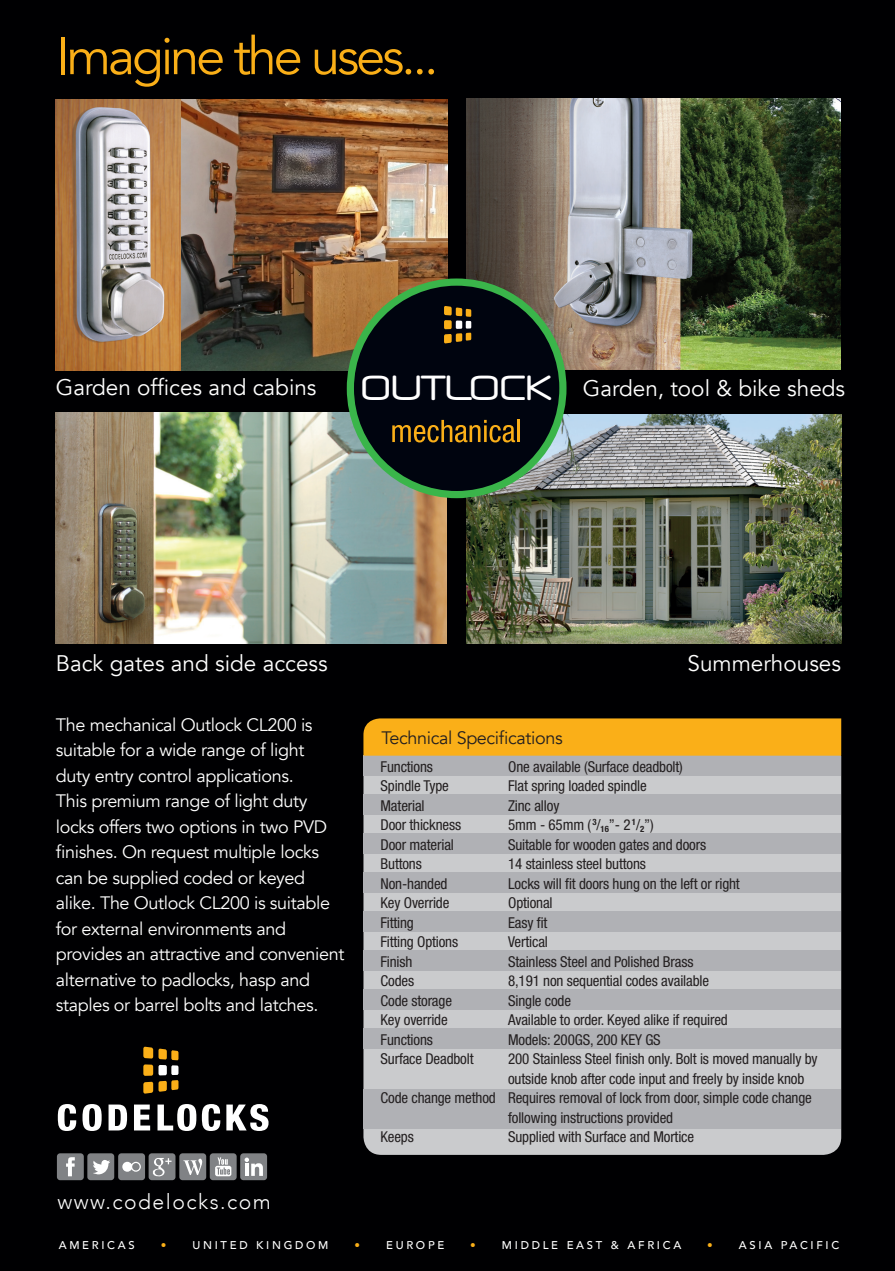
<style>
.page{position:relative;width:895px;height:1271px;background:#fff}
.page>*{position:absolute;margin:0;border:0;box-sizing:border-box;transform-origin:0 0}
.t1{font:52.2px "Avenir";letter-spacing:-.06em;color:#faaf18}
.t2{font:34.8px "Neuropol X";letter-spacing:-.08em;color:#fff;scale:.94 1}
.t3{font:22.5px "Avenir";color:#fff}
.t4{font:300 21.15px "Avenir";letter-spacing:.07em;color:#fff}
.t5{font:18px/25.5px "Avenir";letter-spacing:-.02em;color:#fff}
.t6{font:18px "Avenir";letter-spacing:-.02em;color:#231f20}
.t7{font:condensed 15px/19.5px "Helvetica Neue LT Std";letter-spacing:-.01em;color:#231f20}
.t8{font:500 11.25px "Avenir";letter-spacing:.24em;color:#fff}
.s1{color:#faaf18}
</style>
<div class="page">
<div style="left:0;top:0;width:894px;height:1270px;background:#000002"></div>
<div style="left:363px;top:776px;width:478px;height:378px;background:#cacbcd"></div>
<div style="left:363px;top:755px;width:478px;height:21px;background:#b0b1b5"></div>
<div style="left:363px;top:794px;width:478px;height:21px;background:#b0b1b5"></div>
<div style="left:363px;top:833px;width:478px;height:21px;background:#b0b1b5"></div>
<div style="left:363px;top:872px;width:478px;height:21px;background:#b0b1b5"></div>
<div style="left:363px;top:911px;width:478px;height:21px;background:#b0b1b5"></div>
<div style="left:363px;top:950px;width:478px;height:21px;background:#b0b1b5"></div>
<div style="left:363px;top:989px;width:478px;height:21px;background:#b0b1b5"></div>
<div style="left:363px;top:1028px;width:478px;height:21px;background:#b0b1b5"></div>
<div style="left:363px;top:1088px;width:478px;height:40px;background:#b0b1b5"></div>
<div style="left:363px;top:718px;width:478px;height:37px;background:#faaf18"></div>
<img style="left:64px;top:99px;width:383px;height:271px">
<img style="left:56px;top:100px;width:124px;height:270px">
<img style="left:467px;top:98px;width:373px;height:272px">
<img style="left:56px;top:412px;width:390px;height:231px">
<img style="left:467px;top:415px;width:374px;height:228px">
<div style="left:346px;top:278px;width:220px;height:220px;background:#3ab54a;border-radius:50%"></div>
<div style="left:354px;top:285px;width:205px;height:206px;background:#00040f;border-radius:50%"></div>
<svg style="left:392px;top:420px;width:123px;height:22px"></svg>
<hr style="left:517px;top:420px;width:3px;height:22px;background:#faaf18">
<div style="left:465px;top:321px;width:6px;height:7px;background:#fff"></div>
<div style="left:456px;top:320px;width:6px;height:9px;background:#fff"></div>
<svg style="left:444px;top:332px;width:27px;height:11px"></svg>
<div style="left:444px;top:320px;width:7px;height:9px;background:#faaf18;border-radius:2px"></div>
<svg style="left:444px;top:306px;width:27px;height:11px"></svg>
<svg style="left:143px;top:1046px;width:35px;height:47px"></svg>
<svg style="left:58px;top:1104px;width:18px;height:26px"></svg>
<svg style="left:82px;top:1104px;width:20px;height:26px"></svg>
<svg style="left:108px;top:1104px;width:19px;height:26px"></svg>
<svg style="left:134px;top:1104px;width:16px;height:26px"></svg>
<svg style="left:157px;top:1104px;width:39px;height:26px"></svg>
<svg style="left:202px;top:1104px;width:18px;height:26px"></svg>
<svg style="left:226px;top:1104px;width:42px;height:26px"></svg>
<div style="left:57px;top:1153px;width:27px;height:27px;background:#808285;border-radius:3px"></div>
<div style="left:87px;top:1153px;width:27px;height:27px;background:#808285;border-radius:3px"></div>
<div style="left:118px;top:1153px;width:27px;height:27px;background:#808285;border-radius:3px"></div>
<div style="left:149px;top:1153px;width:26px;height:27px;background:#808285;border-radius:3px"></div>
<div style="left:179px;top:1153px;width:27px;height:27px;background:#808285;border-radius:3px"></div>
<div style="left:210px;top:1153px;width:27px;height:27px;background:#808285;border-radius:3px"></div>
<div style="left:240px;top:1153px;width:27px;height:27px;background:#808285;border-radius:3px"></div>
<svg style="left:66px;top:1157px;width:9px;height:19px"></svg>
<svg style="left:93px;top:1160px;width:17px;height:15px"></svg>
<svg style="left:122px;top:1161px;width:19px;height:10px"></svg>
<svg style="left:152px;top:1158px;width:19px;height:19px"></svg>
<svg style="left:183px;top:1158px;width:20px;height:17px"></svg>
<svg style="left:244px;top:1157px;width:19px;height:18px"></svg>
<svg style="left:215px;top:1157px;width:16px;height:19px"></svg>
<p class="t1" style="left:56px;top:25px;width:384px">Imagine the uses...</p>
<p class="t2" style="left:360px;top:365px;width:208px">OUTLOCK</p>
<p class="t3" style="left:56px;top:374px;width:262px">Garden offices and cabins</p>
<p class="t3" style="left:583px;top:375px;width:264px">Garden, tool &amp; bike sheds</p>
<p class="t3" style="left:56px;top:649px;width:273px">Back gates and side access</p>
<p class="t3" style="left:687px;top:649px;width:155px">Summerhouses</p>
<p class="t5" style="left:56px;top:712px;width:290px">The mechanical Outlock CL200 is suitable for a wide range of light<br>duty entry control applications.<br>This premium range of light duty locks offers two options in two PVD finishes. On request multiple locks can be supplied coded or keyed alike. The Outlock CL200 is suitable for external environments and provides an attractive and convenient alternative to padlocks, hasp and staples or barrel bolts and latches.</p>
<p class="t4" style="left:58px;top:1189px;width:215px">www.codelocks.com</p>
<p class="t6" style="left:381px;top:727px;width:183px">Technical Specifications</p>
<p class="t7" style="left:380px;top:756px;width:54px">Functions</p>
<p class="t7" style="left:508px;top:756px;width:176px">One available (Surface deadbolt)</p>
<p class="t7" style="left:380px;top:776px;width:70px">Spindle Type</p>
<p class="t7" style="left:508px;top:776px;width:140px">Flat spring loaded spindle</p>
<p class="t7" style="left:380px;top:795px;width:46px">Material</p>
<p class="t7" style="left:508px;top:795px;width:53px">Zinc alloy</p>
<p class="t7" style="left:380px;top:815px;width:82px">Door thickness</p>
<p class="t7" style="left:508px;top:815px;width:147px">5mm - 65mm ( <sup>3</sup>/<sub>16</sub>”- 2 <sup>1</sup>/<sub>2</sub>”)</p>
<p class="t7" style="left:380px;top:834px;width:75px">Door material</p>
<p class="t7" style="left:508px;top:834px;width:199px">Suitable for wooden gates and doors</p>
<p class="t7" style="left:380px;top:854px;width:43px">Buttons</p>
<p class="t7" style="left:508px;top:854px;width:139px">14 stainless steel buttons</p>
<p class="t7" style="left:380px;top:873px;width:68px">Non-handed</p>
<p class="t7" style="left:508px;top:873px;width:233px">Locks will fit doors hung on the left or right</p>
<p class="t7" style="left:380px;top:893px;width:70px">Key Override</p>
<p class="t7" style="left:508px;top:893px;width:46px">Optional</p>
<p class="t7" style="left:380px;top:912px;width:35px">Fitting</p>
<p class="t7" style="left:508px;top:912px;width:41px">Easy fit</p>
<p class="t7" style="left:380px;top:932px;width:79px">Fitting Options</p>
<p class="t7" style="left:508px;top:932px;width:41px">Vertical</p>
<p class="t7" style="left:380px;top:951px;width:33px">Finish</p>
<p class="t7" style="left:508px;top:951px;width:187px">Stainless Steel and Polished Brass</p>
<p class="t7" style="left:380px;top:971px;width:35px">Codes</p>
<p class="t7" style="left:508px;top:971px;width:202px">8,191 non sequential codes available</p>
<p class="t7" style="left:380px;top:990px;width:73px">Code storage</p>
<p class="t7" style="left:508px;top:990px;width:64px">Single code</p>
<p class="t7" style="left:380px;top:1010px;width:69px">Key override</p>
<p class="t7" style="left:508px;top:1010px;width:221px">Available to order. Keyed alike if required</p>
<p class="t7" style="left:380px;top:1029px;width:54px">Functions</p>
<p class="t7" style="left:508px;top:1029px;width:154px">Models: 200GS, 200 KEY GS</p>
<p class="t7" style="left:380px;top:1049px;width:94px">Surface Deadbolt</p>
<p class="t7" style="left:508px;top:1049px;width:311px">200 Stainless Steel finish only. Bolt is moved manually by</p>
<p class="t7" style="left:508px;top:1068px;width:298px">outside knob after code input and freely by inside knob</p>
<p class="t7" style="left:508px;top:1088px;width:305px;text-indent:-128px">Code change method Requires removal of lock from door, simple code change following instructions provided</p>
<p class="t7" style="left:380px;top:1127px;width:35px">Keeps</p>
<p class="t7" style="left:508px;top:1127px;width:187px">Supplied with Surface and Mortice</p>
<p class="t8" style="left:59px;top:1234px;width:77px">AMERICAS</p>
<p class="t8" style="left:161px;top:1234px;width:169px"><span class="s1">•</span> UNITED KINGDOM</p>
<p class="t8" style="left:354px;top:1234px;width:91px"><span class="s1">•</span> EUROPE</p>
<p class="t8" style="left:470px;top:1234px;width:212px"><span class="s1">•</span> MIDDLE EAST &amp; AFRICA</p>
<p class="t8" style="left:707px;top:1234px;width:133px"><span class="s1">•</span> ASIA PACIFIC</p>
</div>
